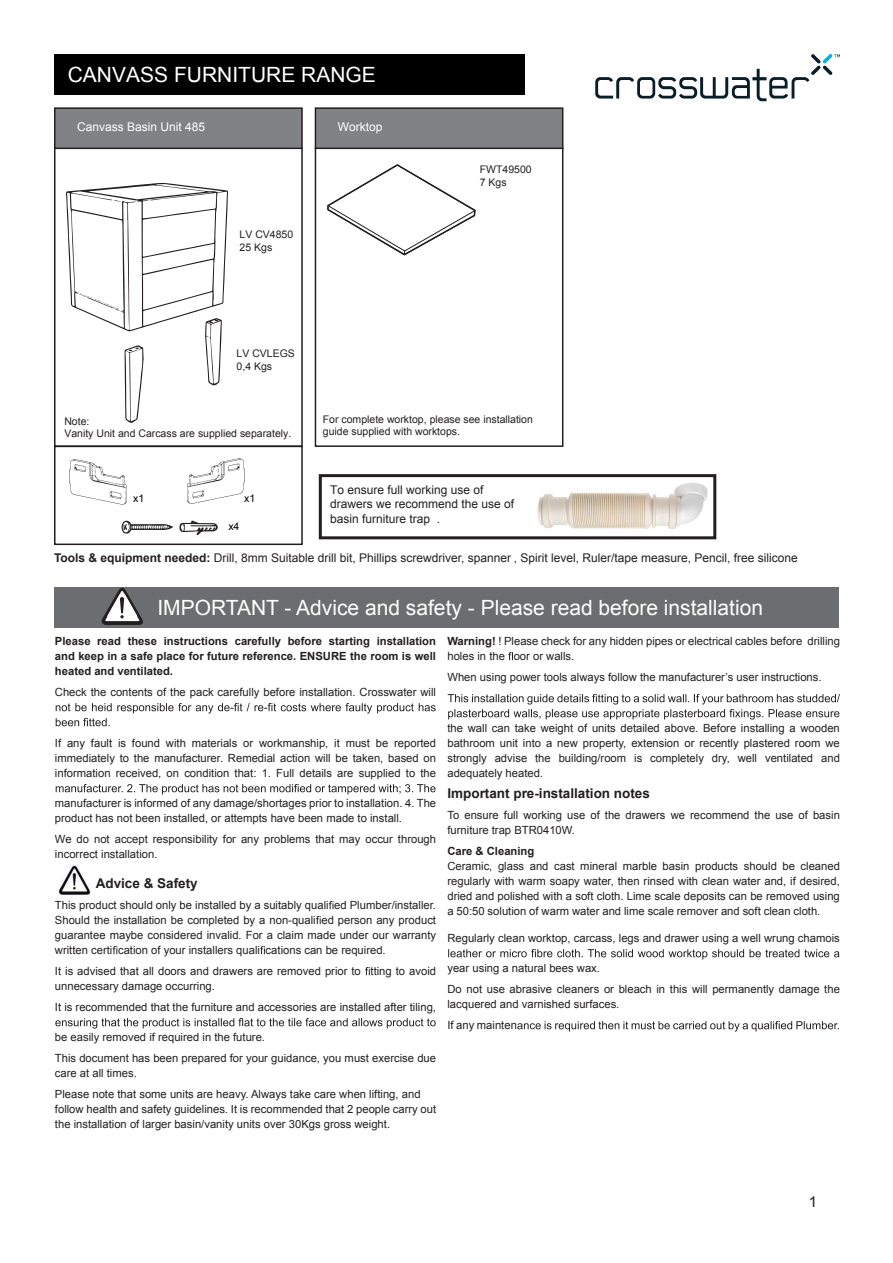
<style>
.page{position:relative;width:893px;height:1263px;background:#fff}
.page>*{position:absolute;margin:0;border:0;box-sizing:border-box;transform-origin:0 0}
.t1{font:21px "Arial";color:#fff}
.t2{font:15px "Arial";color:#231f20}
.t3{font:700 13.5px "Arial";color:#231f20}
.t4{font:12px/14.4px "Arial";color:#231f20}
.t5{font:12px "Arial";color:#fff}
.t6{font:11.25px/15px "Arial";color:#231f20}
.t7{font:700 11.25px/15px "Arial";color:#231f20;text-align:justify}
.t8{font:10.5px/12.6px "Arial";color:#231f20}
.t9{font:10.5px "Arial";color:#000}
.s1{font-weight:700}
</style>
<div class="page">
<div style="left:55px;top:55px;width:470px;height:40px;background:#000001"></div>
<div style="left:54px;top:587px;width:785px;height:40px;background:#6c6d70"></div>
<svg style="left:101px;top:587px;width:42px;height:38px"></svg>
<div style="left:54px;top:147px;width:249px;height:300px;border:2px solid #231f20"></div>
<div style="left:54px;top:446px;width:249px;height:99px;border:2px solid #231f20"></div>
<div style="left:55px;top:108px;width:247px;height:40px;background:#808285"></div>
<div style="left:54px;top:107px;width:249px;height:42px;border:2px solid #231f20"></div>
<svg style="left:595px;top:54px;width:245px;height:47px"></svg>
<svg style="left:56px;top:703px;width:380px;height:23px"></svg>
<svg style="left:56px;top:784px;width:380px;height:10px"></svg>
<svg style="left:329px;top:901px;width:4px;height:8px"></svg>
<svg style="left:316px;top:916px;width:5px;height:8px"></svg>
<svg style="left:113px;top:946px;width:4px;height:8px"></svg>
<svg style="left:260px;top:946px;width:5px;height:8px"></svg>
<svg style="left:365px;top:967px;width:5px;height:8px"></svg>
<svg style="left:55px;top:1018px;width:381px;height:10px"></svg>
<svg style="left:508px;top:652px;width:5px;height:8px"></svg>
<svg style="left:448px;top:694px;width:392px;height:25px"></svg>
<svg style="left:448px;top:949px;width:391px;height:10px"></svg>
<svg style="left:517px;top:1021px;width:322px;height:10px"></svg>
<img style="left:58px;top:865px;width:33px;height:30px">
<div style="left:315px;top:147px;width:248px;height:300px;border:2px solid #231f20"></div>
<div style="left:315px;top:108px;width:248px;height:40px;background:#808285"></div>
<div style="left:315px;top:107px;width:248px;height:42px;border:2px solid #231f20"></div>
<svg style="left:66px;top:183px;width:162px;height:240px"></svg>
<svg style="left:69px;top:459px;width:58px;height:46px"></svg>
<svg style="left:187px;top:458px;width:58px;height:46px"></svg>
<svg style="left:179px;top:520px;width:39px;height:15px"></svg>
<svg style="left:121px;top:520px;width:52px;height:14px"></svg>
<div style="left:319px;top:474px;width:397px;height:65px;border:3px solid #231f20"></div>
<svg style="left:327px;top:164px;width:149px;height:92px"></svg>
<img style="left:537px;top:483px;width:171px;height:46px">
<h1 class="t1" style="left:68px;top:61px;width:310px">CANVASS FURNITURE RANGE</h1>
<p class="t5" style="left:77px;top:119px;width:130px">Canvass Basin Unit 485</p>
<p class="t8" style="left:240px;top:229px;width:55px">LV CV4850<br>25 Kgs</p>
<p class="t5" style="left:338px;top:119px;width:46px">Worktop</p>
<p class="t8" style="left:480px;top:163px;width:53px">FWT49500<br>7 Kgs</p>
<p class="t8" style="left:237px;top:347px;width:60px">LV CVLEGS<br>0,4 Kgs</p>
<p class="t8" style="left:64px;top:415px;width:229px">Note:<br>Vanity Unit and Carcass are supplied separately.</p>
<p class="t9" style="left:133px;top:491px;width:13px">x1</p>
<p class="t9" style="left:244px;top:491px;width:13px">x1</p>
<p class="t9" style="left:228px;top:520px;width:13px">x4</p>
<p class="t8" style="left:323px;top:413px;width:212px">For complete worktop, please see installation guide supplied with worktops.</p>
<p class="t4" style="left:330px;top:483px;width:186px">To ensure full working use of drawers we recommend the use of basin furniture trap .</p>
<p class="t4" style="left:54px;top:551px;width:745px"><span class="s1">Tools &amp; equipment needed:</span> Drill, 8mm Suitable drill bit, Phillips screwdriver, spanner , Spirit level, Ruler/tape measure, Pencil, free silicone</p>
<h1 class="t1" style="left:157px;top:593px;width:607px">IMPORTANT - Advice and safety - Please read before installation</h1>
<p class="t7" style="left:55px;top:634px;width:383px">Please read these instructions carefully before starting installation and keep in a safe place for future reference. ENSURE the room is well heated and ventilated.</p>
<p class="t6" style="left:55px;top:685px;width:383px">Check the contents of the pack carefully before installation. Crosswater will</p>
<p class="t6" style="left:55px;top:736px;width:383px;text-align:justify">If any fault is found with materials or workmanship, it must be reported immediately to the manufacturer. Remedial action will be taken, based on information received, on condition that: 1. Full details are supplied to the</p>
<p class="t6" style="left:55px;top:796px;width:383px">manufacturer is informed of any damage/shortages prior to installation. 4. The product has not been installed, or attempts have been made to install.</p>
<p class="t6" style="left:55px;top:832px;width:383px">We do not accept responsibility for any problems that may occur through incorrect installation.</p>
<p class="t3" style="left:96px;top:874px;width:104px">Advice &amp; Safety</p>
<p class="t6" style="left:55px;top:898px;width:383px;text-align:justify">This product should only be installed by a suitably quali ed Plumber/installer.<br>Should the installation be completed by a non-quali ed person any product guarantee maybe considered invalid. For a claim made under our warranty written certi cation of your installers quali cations can be required.</p>
<p class="t6" style="left:55px;top:964px;width:383px">It is advised that all doors and drawers are removed prior to tting to avoid unnecessary damage occurring.</p>
<p class="t6" style="left:55px;top:1000px;width:383px">It is recommended that the furniture and accessories are installed after tiling,</p>
<p class="t6" style="left:55px;top:1027px;width:383px;line-height:21px">be easily removed if required in the future.<br>This document has been prepared for your guidance, you must exercise due</p>
<p class="t6" style="left:55px;top:1063px;width:367px;line-height:21px">care at all times.<br>Please note that some units are heavy. Always take care when lifting, and</p>
<p class="t6" style="left:55px;top:1102px;width:383px">follow health and safety guidelines. It is recommended that 2 people carry out the installation of larger basin/vanity units over 30Kgs gross weight.</p>
<p class="t6" style="left:447px;top:634px;width:394px"><span class="s1">Warning!</span> ! Please check for any hidden pipes or electrical cables before drilling holes in the oor or walls.</p>
<p class="t6" style="left:447px;top:670px;width:376px">When using power tools always follow the manufacturer’s user instructions.</p>
<p class="t6" style="left:447px;top:721px;width:394px;text-align:justify">the wall can take weight of units detailed above. Before installing a wooden bathroom unit into a new property, extension or recently plastered room we strongly advise the building/room is completely dry, well ventilated and adequately heated.</p>
<p class="t3" style="left:447px;top:784px;width:204px">Important pre-installation notes</p>
<p class="t6" style="left:447px;top:808px;width:394px">To ensure full working use of the drawers we recommend the use of basin furniture trap BTR0410W.</p>
<p class="t7" style="left:447px;top:844px;width:88px">Care &amp; Cleaning</p>
<p class="t6" style="left:447px;top:859px;width:394px;text-align:justify">Ceramic, glass and cast mineral marble basin products should be cleaned regularly with warm soapy water, then rinsed with clean water and, if desired, dried and polished with a soft cloth. Lime scale deposits can be removed using a 50:50 solution of warm water and lime scale remover and soft clean cloth.</p>
<p class="t6" style="left:447px;top:931px;width:394px">Regularly clean worktop, carcass, legs and drawer using a well wrung chamois</p>
<p class="t6" style="left:447px;top:958px;width:394px;line-height:21px">year using a natural bees wax.<br>Do not use abrasive cleaners or bleach in this will permanently damage the</p>
<p class="t6" style="left:447px;top:994px;width:173px;line-height:21px">lacquered and varnished surfaces.<br>If any mainten</p>
<h2 class="t2" style="left:809px;top:1192px;width:10px">1</h2>
</div>
